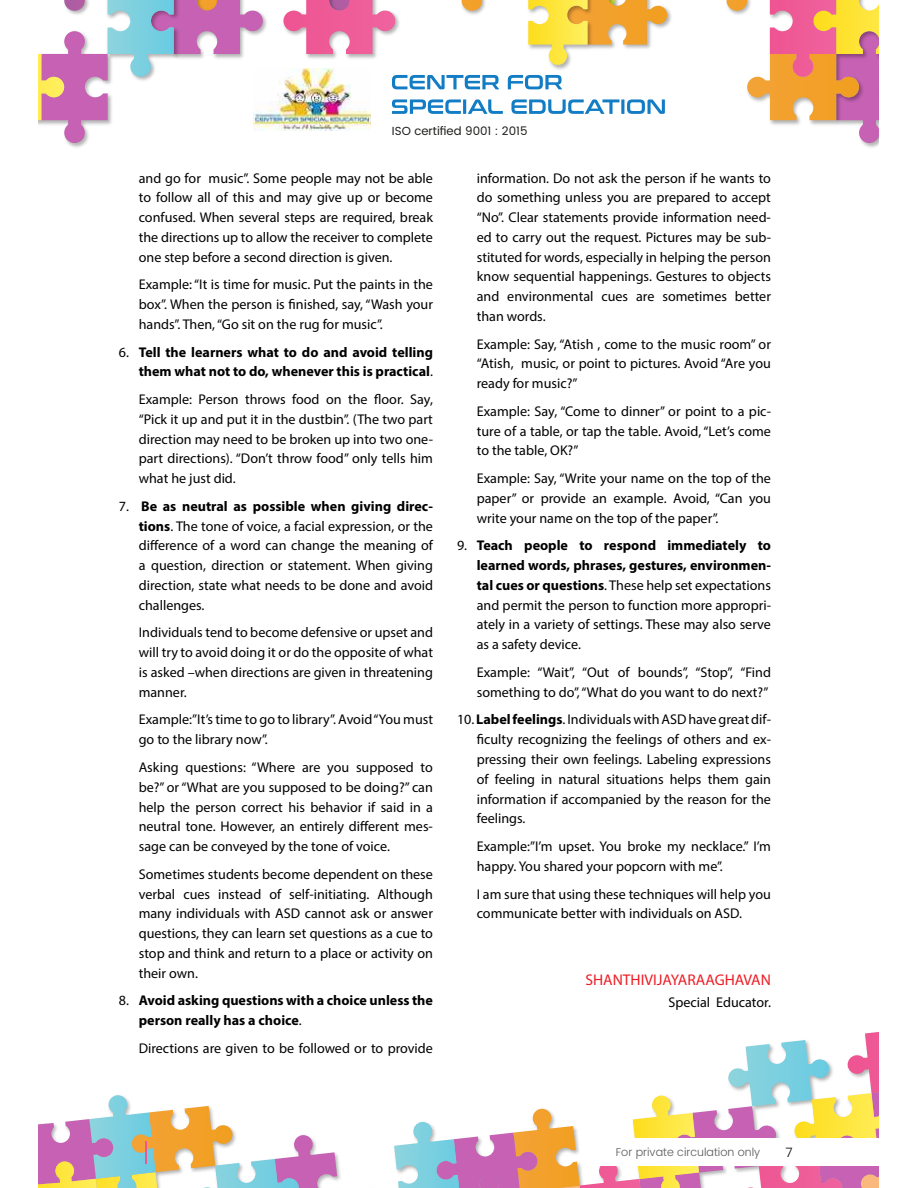
<style>
.page{position:relative;width:918px;height:1188px;background:#fff}
.page>*{position:absolute;margin:0;border:0;box-sizing:border-box;transform-origin:0 0}
.t1{font:15.45px "Myriad Pro";color:#ed1d24}
.t2{font:14.1px/19.8px "Myriad Pro";color:#000;text-align:justify}
.t3{font:700 14.1px/19.8px "Myriad Pro";color:#000;text-align:right}
.t4{font:300 12.75px "Poppins";color:#000}
.t5{font:11.7px "Poppins";color:#1d1d1b}
.t6{font:300 11.25px "Poppins";color:#58595b}
.s1{font-weight:400}
.s2{font-weight:700}
</style>
<div class="page">
<svg style="left:394px;top:1032px;width:485px;height:156px"></svg>
<svg style="left:39px;top:1095px;width:302px;height:93px"></svg>
<img style="left:263px;top:69px;width:107px;height:61px">
<svg style="left:392px;top:75px;width:107px;height:14px"></svg>
<svg style="left:508px;top:75px;width:54px;height:14px"></svg>
<svg style="left:392px;top:99px;width:69px;height:15px"></svg>
<hr style="left:463px;top:99px;width:3px;height:15px;background:#127dc5">
<svg style="left:468px;top:99px;width:35px;height:15px"></svg>
<svg style="left:511px;top:99px;width:101px;height:15px"></svg>
<img style="left:612px;top:0;width:267px;height:148px">
<img style="left:461px;top:0;width:24px;height:15px">
<svg style="left:462px;top:0;width:20px;height:11px"></svg>
<svg style="left:727px;top:0;width:152px;height:143px"></svg>
<img style="left:667px;top:0;width:8px;height:52px">
<img style="left:306px;top:14px;width:94px;height:45px">
<svg style="left:283px;top:0;width:112px;height:54px"></svg>
<img style="left:263px;top:15px;width:4px;height:16px">
<img style="left:551px;top:65px;width:18px;height:5px">
<svg style="left:528px;top:0;width:139px;height:65px"></svg>
<img style="left:67px;top:143px;width:19px;height:5px">
<svg style="left:39px;top:0;width:224px;height:143px"></svg>
<div style="left:587px;top:1139px;width:292px;height:27px;background:#fff"></div>
<hr style="left:145px;top:1141px;width:2px;height:22px;background:#ee5793">
<p class="t5" style="left:392px;top:123px;width:137px">ISO certified 9001 : 2015</p>
<p class="t2" style="left:139px;top:168px;width:296px">and go for music”. Some people may not be able to follow all of this and may give up or become confused. When several steps are required, break the directions up to allow the receiver to complete one step before a second direction is given.</p>
<p class="t2" style="left:139px;top:275px;width:296px">Example: “It is time for music. Put the paints in the box”. When the person is finished, say, “Wash your hands”. Then, “Go sit on the rug for music”.</p>
<p class="t3" style="left:119px;top:342px;width:315px"><span class="s1">6.</span> Tell the learners what to do and avoid telling them what not to do, whenever this is practical<span class="s1">.</span></p>
<p class="t2" style="left:139px;top:389px;width:296px">Example: Person throws food on the floor. Say, “Pick it up and put it in the dustbin”. (The two part direction may need to be broken up into two one&shy;part directions). “Don’t throw food” only tells him what he just did.</p>
<p class="t2" style="left:139px;top:496px;width:296px;text-indent:-20px">7. <span class="s2">Be as neutral as possible when giving direc&shy;tions</span>. The tone of voice, a facial expression, or the difference of a word can change the meaning of a question, direction or statement. When giving direction, state what needs to be done and avoid challenges.</p>
<p class="t2" style="left:139px;top:623px;width:296px">Individuals tend to become defensive or upset and will try to avoid doing it or do the opposite of what is asked –when directions are given in threatening manner.</p>
<p class="t2" style="left:139px;top:710px;width:296px">Example:”It’s time to go to library”. Avoid “You must go to the library now”.</p>
<p class="t2" style="left:139px;top:757px;width:296px">Asking questions: “Where are you supposed to be?” or “What are you supposed to be doing?” can help the person correct his behavior if said in a neutral tone. However, an entirely different mes&shy;sage can be conveyed by the tone of voice.</p>
<p class="t2" style="left:139px;top:864px;width:296px">Sometimes students become dependent on these verbal cues instead of self-initiating. Although many individuals with ASD cannot ask or answer questions, they can learn set questions as a cue to stop and think and return to a place or activity on their own.</p>
<p class="t3" style="left:139px;top:990px;width:296px;text-align:left;text-indent:-20px"><span class="s1">8.</span> Avoid asking questions with a choice unless the person really has a choice<span class="s1">.</span></p>
<p class="t2" style="left:139px;top:1038px;width:296px">Directions are given to be followed or to provide</p>
<p class="t2" style="left:477px;top:168px;width:296px">information. Do not ask the person if he wants to do something unless you are prepared to accept “No”. Clear statements provide information need&shy;ed to carry out the request. Pictures may be sub&shy;stituted for words, especially in helping the person know sequential happenings. Gestures to objects and environmental cues are sometimes better than words.</p>
<p class="t2" style="left:477px;top:334px;width:296px">Example: Say, “Atish , come to the music room” or “Atish, music, or point to pictures. Avoid “Are you ready for music?”</p>
<p class="t2" style="left:477px;top:401px;width:296px">Example: Say, “Come to dinner” or point to a pic&shy;ture of a table, or tap the table. Avoid, “Let’s come to the table, OK?”</p>
<p class="t2" style="left:477px;top:468px;width:296px">Example: Say, “Write your name on the top of the paper” or provide an example. Avoid, “Can you write your name on the top of the paper”.</p>
<p class="t2" style="left:477px;top:536px;width:296px;text-indent:-20px">9. <span class="s2">Teach people to respond immediately to learned words, phrases, gestures, environmen&shy;tal cues or questions</span>. These help set expectations and permit the person to function more appropri&shy;ately in a variety of settings. These may also serve as a safety device.</p>
<p class="t2" style="left:477px;top:662px;width:296px">Example: “Wait”, “Out of bounds”, “Stop”, “Find something to do”, “What do you want to do next?”</p>
<p class="t2" style="left:477px;top:710px;width:296px;text-indent:-20px">10. <span class="s2">Label feelings</span>. Individuals with ASD have great dif&shy;ficulty recognizing the feelings of others and ex&shy;pressing their own feelings. Labeling expressions of feeling in natural situations helps them gain information if accompanied by the reason for the feelings.</p>
<p class="t2" style="left:477px;top:836px;width:296px">Example:”I’m upset. You broke my necklace.” I’m happy. You shared your popcorn with me”.</p>
<p class="t2" style="left:477px;top:884px;width:296px">I am sure that using these techniques will help you communicate better with individuals on ASD.</p>
<p class="t1" style="left:585px;top:970px;width:187px">SHANTHIVIJAYARAAGHAVAN</p>
<p class="t2" style="left:668px;top:992px;width:104px">Special Educator.</p>
<p class="t6" style="left:616px;top:1144px;width:146px">For private circulation only</p>
<p class="t4" style="left:785px;top:1143px;width:9px">7</p>
</div>
